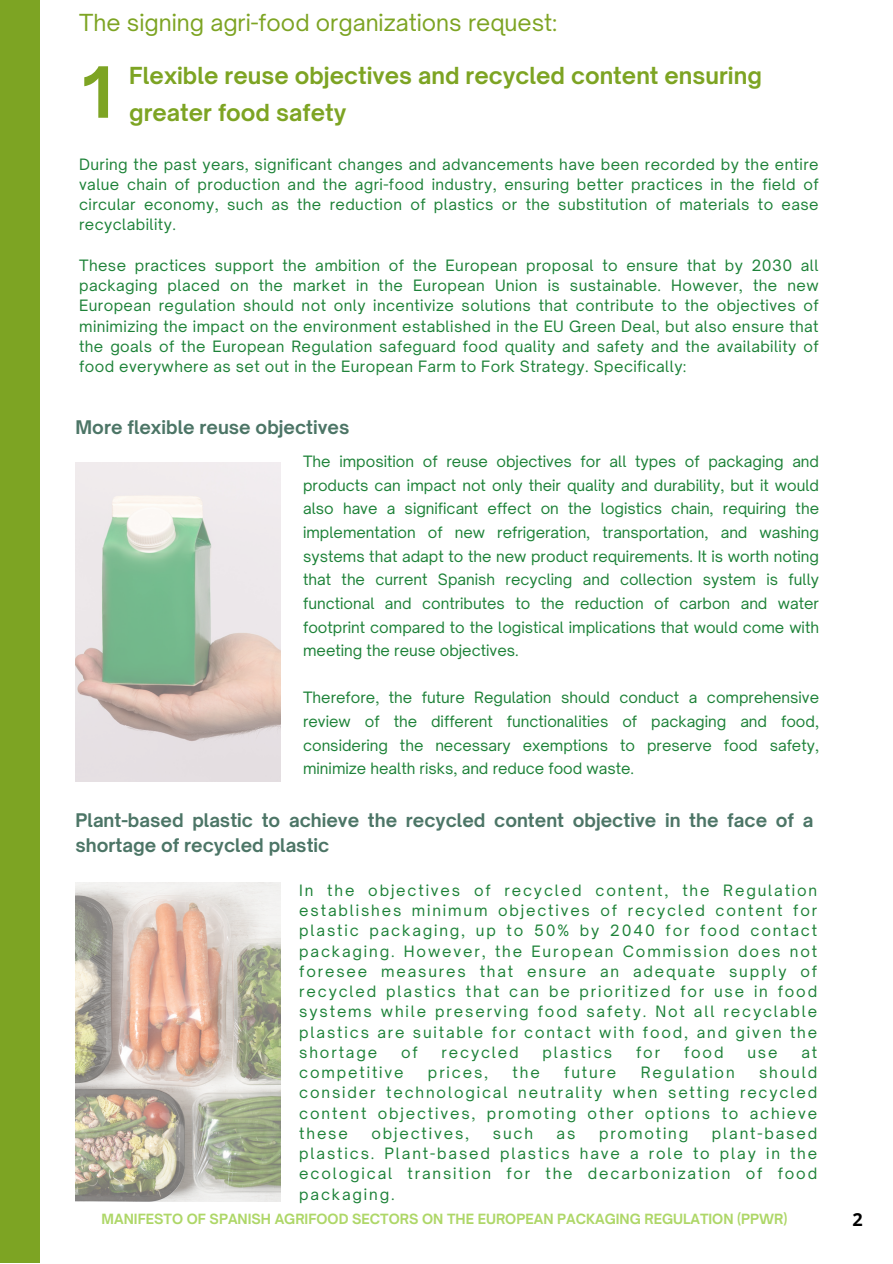
<style>
.page{position:relative;width:893px;height:1264px;background:#fff}
.page>*{position:absolute;margin:0;border:0;box-sizing:border-box;transform-origin:0 0}
.t1{font:700 67.5px "Open Sauce One";color:#7da423}
.t2{font:700 22.5px "Open Sauce One";color:#7da423}
.t3{font:22.5px "Open Sauce One";color:#7da423}
.t4{font:700 18px/24.8px "Open Sauce One";color:#4c7566}
.t5{font:700 18px "Open Sans";color:#000}
.t6{font:15px/20.2px "Open Sauce One";letter-spacing:.125em;color:#1d8238;text-align:justify}
.t7{font:700 13.5px "Open Sauce One";color:#aed768}
</style>
<div class="page">
<div style="left:0;top:0;width:39px;height:1262px;background:#7da423"></div>
<img style="left:76px;top:462px;width:204px;height:320px">
<img style="left:76px;top:882px;width:204px;height:319px">
<p class="t3" style="left:79px;top:9px;width:479px">The signing agri-food organizations request:</p>
<p class="t2" style="left:129px;top:62px;width:634px">Flexible reuse objectives and recycled content ensuring</p>
<p class="t1" style="left:82px;top:50px;width:32px">1</p>
<p class="t2" style="left:129px;top:99px;width:219px">greater food safety</p>
<p class="t6" style="left:79px;top:154px;width:741px">During the past years, significant changes and advancements have been recorded by the entire value chain of production and the agri-food industry, ensuring better practices in the field of circular economy, such as the reduction of plastics or the substitution of materials to ease recyclability.</p>
<p class="t6" style="left:79px;top:255px;width:741px">These practices support the ambition of the European proposal to ensure that by 2030 all packaging placed on the market in the European Union is sustainable. However, the new European regulation should not only incentivize solutions that contribute to the objectives of minimizing the impact on the environment established in the EU Green Deal, but also ensure that the goals of the European Regulation safeguard food quality and safety and the availability of food everywhere as set out in the European Farm to Fork Strategy. Specifically:</p>
<p class="t4" style="left:76px;top:415px;width:275px">More flexible reuse objectives</p>
<p class="t6" style="left:303px;top:450px;width:517px;line-height:23.5px">The imposition of reuse objectives for all types of packaging and products can impact not only their quality and durability, but it would also have a significant effect on the logistics chain, requiring the implementation of new refrigeration, transportation, and washing systems that adapt to the new product requirements. It is worth noting that the current Spanish recycling and collection system is fully functional and contributes to the reduction of carbon and water footprint compared to the logistical implications that would come with meeting the reuse objectives.</p>
<p class="t6" style="left:303px;top:686px;width:517px;line-height:23.5px">Therefore, the future Regulation should conduct a comprehensive review of the different functionalities of packaging and food, considering the necessary exemptions to preserve food safety, minimize health risks, and reduce food waste.</p>
<p class="t4" style="left:76px;top:807px;width:739px">Plant-based plastic to achieve the recycled content objective in the face of a shortage of recycled plastic</p>
<p class="t6" style="left:299px;top:880px;width:519px">In the objectives of recycled content, the Regulation establishes minimum objectives of recycled content for plastic packaging, up to 50% by 2040 for food contact packaging. However, the European Commission does not foresee measures that ensure an adequate supply of recycled plastics that can be prioritized for use in food systems while preserving food safety. Not all recyclable plastics are suitable for contact with food, and given the shortage</p>
<p class="t6" style="left:401px;top:1042px;width:18px">of</p>
<p class="t6" style="left:441px;top:1042px;width:79px">recycled</p>
<p class="t6" style="left:542px;top:1042px;width:71px">plastics</p>
<p class="t6" style="left:636px;top:1042px;width:25px">for</p>
<p class="t6" style="left:684px;top:1042px;width:41px">food</p>
<p class="t6" style="left:747px;top:1042px;width:32px">use</p>
<p class="t6" style="left:801px;top:1042px;width:17px">at</p>
<p class="t6" style="left:299px;top:1062px;width:106px">competitive</p>
<p class="t6" style="left:428px;top:1062px;width:62px">prices,</p>
<p class="t6" style="left:512px;top:1062px;width:29px">the</p>
<p class="t6" style="left:564px;top:1062px;width:54px">future</p>
<p class="t6" style="left:640px;top:1062px;width:95px">Regulation</p>
<p class="t6" style="left:299px;top:1062px;width:519px;text-indent:460px">should consider technological neutrality when setting recycled content objectives, promoting other options to achieve these</p>
<p class="t6" style="left:371px;top:1122px;width:99px">objectives,</p>
<p class="t6" style="left:493px;top:1122px;width:42px">such</p>
<p class="t6" style="left:556px;top:1122px;width:20px">as</p>
<p class="t6" style="left:599px;top:1122px;width:91px">promoting</p>
<p class="t6" style="left:299px;top:1122px;width:519px;text-indent:412px">plant-based plastics. Plant-based plastics have a role to play in the ecological transition for the decarbonization of food packaging.</p>
<p class="t7" style="left:102px;top:1210px;width:687px">MANIFESTO OF SPANISH AGRIFOOD SECTORS ON THE EUROPEAN PACKAGING REGULATION (PPWR)</p>
<p class="t5" style="left:852px;top:1207px;width:12px">2</p>
</div>
